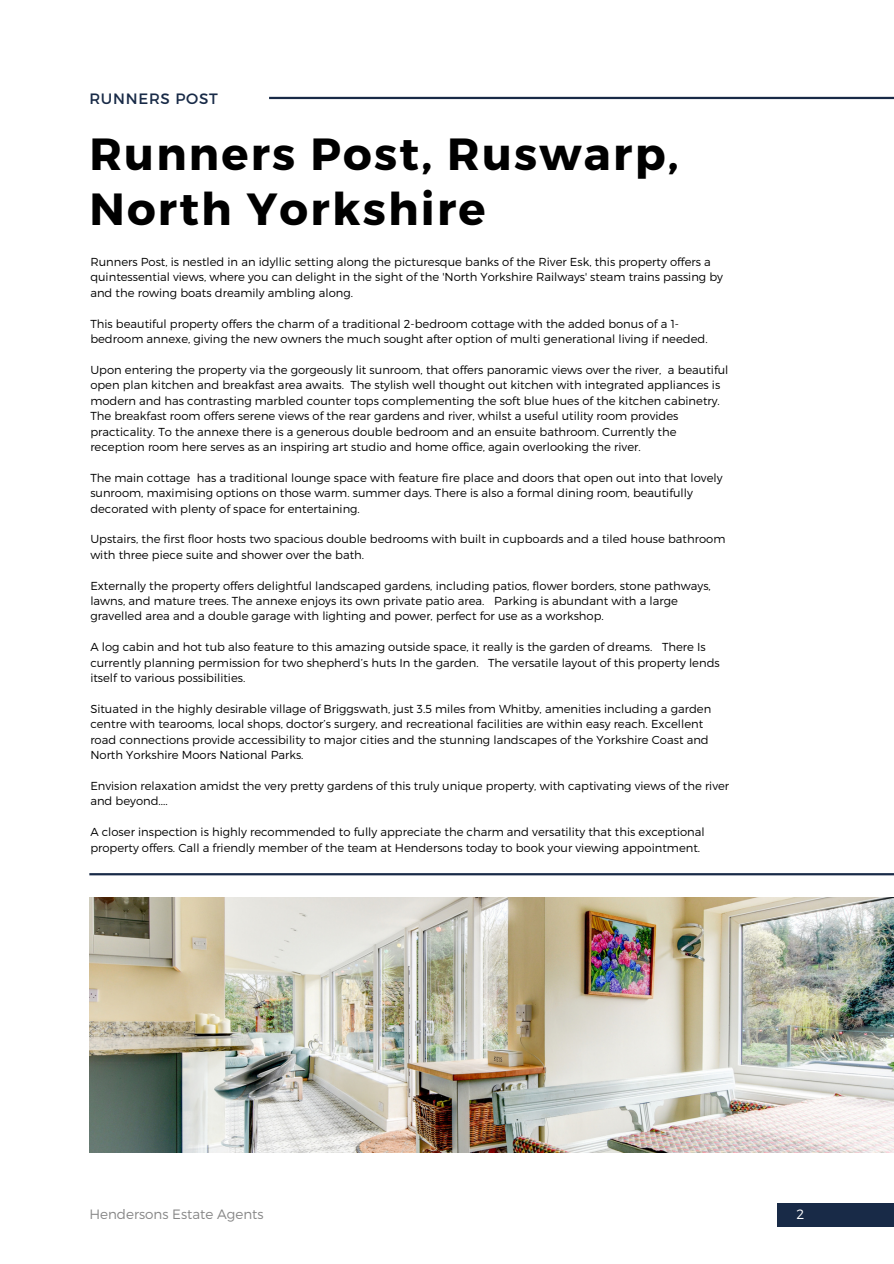
<style>
.page{position:relative;width:894px;height:1264px;background:#fff}
.page>*{position:absolute;margin:0;border:0;box-sizing:border-box;transform-origin:0 0}
.t1{font:700 45px/54px "Montserrat";letter-spacing:.05em;color:#000}
.t2{font:15px "Montserrat";letter-spacing:.05em;color:#182a47}
.t3{font:300 13.5px "Montserrat";color:#868686}
.t4{font:300 13.5px "Montserrat";color:#fff}
.t5{font:300 11.55px/15.5px "Montserrat";color:#000}
</style>
<div class="page">
<hr style="left:269px;top:97px;width:624px;height:2px;background:#182a47">
<div style="left:776px;top:1202px;width:117px;height:24px;background:#182a47"></div>
<hr style="left:89px;top:873px;width:804px;height:2px;background:#182a47">
<img style="left:89px;top:897px;width:804px;height:255px">
<p class="t2" style="left:89px;top:88px;width:130px">RUNNERS POST</p>
<h1 class="t1" style="left:89px;top:125px;width:590px">Runners Post, Ruswarp,<br>North Yorkshire</h1>
<p class="t5" style="left:90px;top:254px;width:634px">Runners Post, is nestled in an idyllic setting along the picturesque banks of the River Esk, this property offers a quintessential views, where you can delight in the sight of the 'North Yorkshire Railways' steam trains passing by and the rowing boats dreamily ambling along.</p>
<p class="t5" style="left:90px;top:315px;width:618px">This beautiful property offers the charm of a traditional 2-bedroom cottage with the added bonus of a 1- bedroom annexe, giving the new owners the much sought after option of multi generational living if needed.</p>
<p class="t5" style="left:90px;top:361px;width:639px">Upon entering the property via the gorgeously lit sunroom, that offers panoramic views over the river, a beautiful open plan kitchen and breakfast area awaits. The stylish well thought out kitchen with integrated appliances is modern and has contrasting marbled counter tops complementing the soft blue hues of the kitchen cabinetry.<br>The breakfast room offers serene views of the rear gardens and river, whilst a useful utility room provides practicality. To the annexe there is a generous double bedroom and an ensuite bathroom. Currently the reception room here serves as an inspiring art studio and home office, again overlooking the river.</p>
<p class="t5" style="left:90px;top:469px;width:633px">The main cottage has a traditional lounge space with feature fire place and doors that open out into that lovely sunroom, maximising options on those warm. summer days. There is also a formal dining room, beautifully decorated with plenty of space for entertaining.</p>
<p class="t5" style="left:90px;top:531px;width:636px">Upstairs, the first floor hosts two spacious double bedrooms with built in cupboards and a tiled house bathroom with three piece suite and shower over the bath.</p>
<p class="t5" style="left:90px;top:577px;width:622px">Externally the property offers delightful landscaped gardens, including patios, flower borders, stone pathways, lawns, and mature trees. The annexe enjoys its own private patio area. Parking is abundant with a large gravelled area and a double garage with lighting and power, perfect for use as a workshop.</p>
<p class="t5" style="left:90px;top:639px;width:630px">A log cabin and hot tub also feature to this amazing outside space, it really is the garden of dreams. There Is currently planning permission for two shepherd’s huts In the garden. The versatile layout of this property lends itself to various possibilities.</p>
<p class="t5" style="left:90px;top:700px;width:622px">Situated in the highly desirable village of Briggswath, just 3.5 miles from Whitby, amenities including a garden centre with tearooms, local shops, doctor’s surgery, and recreational facilities are within easy reach. Excellent road connections provide accessibility to major cities and the stunning landscapes of the Yorkshire Coast and North Yorkshire Moors National Parks.</p>
<p class="t5" style="left:90px;top:777px;width:640px">Envision relaxation amidst the very pretty gardens of this truly unique property, with captivating views of the river and beyond....</p>
<p class="t5" style="left:90px;top:823px;width:615px">A closer inspection is highly recommended to fully appreciate the charm and versatility that this exceptional property offers. Call a friendly member of the team at Hendersons today to book your viewing appointment.</p>
<h3 class="t3" style="left:89px;top:1205px;width:176px">Hendersons Estate Agents</h3>
<h2 class="t4" style="left:796px;top:1205px;width:9px">2</h2>
</div>
